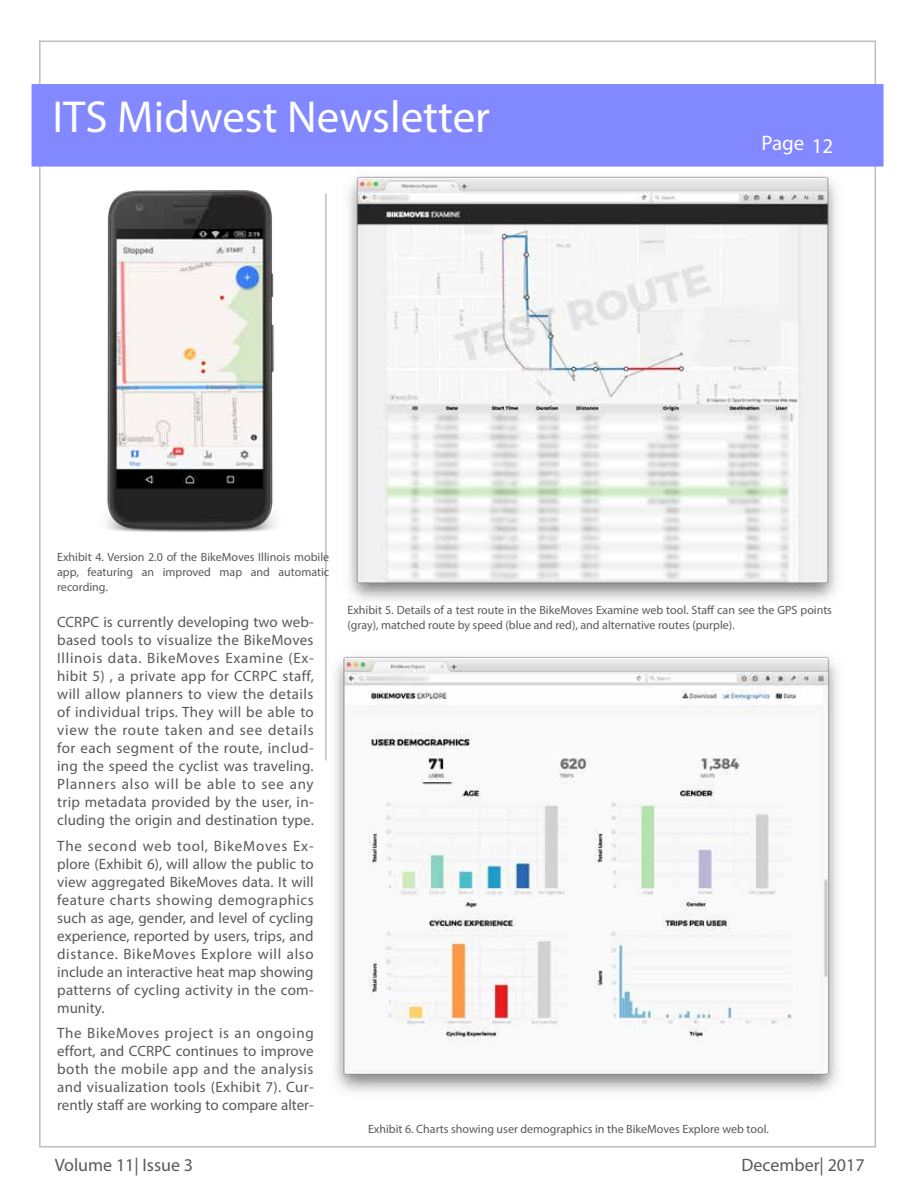
<style>
.page{position:relative;width:918px;height:1188px;background:#fff}
.page>*{position:absolute;margin:0;border:0;box-sizing:border-box;transform-origin:0 0}
.t1{font:45px "Myriad Pro";color:#fff}
.t2{font:21px "Myriad Pro";color:#fff}
.t3{font:18px "Myriad Pro";color:#58595b}
.t4{font:15px/18px "Myriad Pro";letter-spacing:.01em;color:#58595b;text-align:justify}
.t5{font:12px/15px "Myriad Pro";color:#58595b;text-align:justify}
</style>
<div class="page">
<div style="left:32px;top:84px;width:852px;height:83px;background:#8288ff;border:2px solid #8288ff"></div>
<hr style="left:325px;top:194px;width:2px;height:566px;background:#bcbec0">
<img style="left:106px;top:191px;width:169px;height:341px">
<img style="left:347px;top:175px;width:491px;height:426px">
<img style="left:334px;top:655px;width:504px;height:437px">
<h1 class="t1" style="left:53px;top:89px;width:439px">ITS Midwest Newsletter</h1>
<p class="t5" style="left:57px;top:550px;width:274px">Exhibit 4. Version 2.0 of the BikeMoves Illinois mobile app, featuring an improved map and automatic recording.</p>
<h2 class="t2" style="left:761px;top:130px;width:45px">Page</h2>
<h2 class="t2" style="left:812px;top:133px;width:23px">12</h2>
<p class="t4" style="left:57px;top:613px;width:258px">CCRPC is currently developing two web&shy;based tools to visualize the BikeMoves Illinois data. BikeMoves Examine (Ex&shy;hibit 5) , a private app for CCRPC staff, will allow planners to view the details of individual trips. They will be able to view the route taken and see details for each segment of the route, includ&shy;ing the speed the cyclist was traveling.<br>Planners also will be able to see any trip metadata provided by the user, in&shy;cluding the origin and destination type.</p>
<p class="t4" style="left:57px;top:837px;width:258px">The second web tool, BikeMoves Ex&shy;plore (Exhibit 6), will allow the public to view aggregated BikeMoves data. It will feature charts showing demographics such as age, gender, and level of cycling experience, reported by users, trips, and distance. BikeMoves Explore will also include an interactive heat map showing patterns of cycling activity in the com&shy;munity.</p>
<p class="t4" style="left:57px;top:1024px;width:258px">The BikeMoves project is an ongoing effort, and CCRPC continues to improve both the mobile app and the analysis and visualization tools (Exhibit 7). Cur&shy;rently staff are working to compare alter-</p>
<p class="t5" style="left:348px;top:602px;width:486px">Exhibit 5. Details of a test route in the BikeMoves Examine web tool. Staff can see the GPS points (gray), matched route by speed (blue and red), and alternative routes (purple).</p>
<p class="t5" style="left:368px;top:1122px;width:402px">Exhibit 6. Charts showing user demographics in the BikeMoves Explore web tool.</p>
<p class="t3" style="left:55px;top:1154px;width:140px">Volume 11| Issue 3</p>
<p class="t3" style="left:741px;top:1154px;width:125px">December| 2017</p>
</div>
